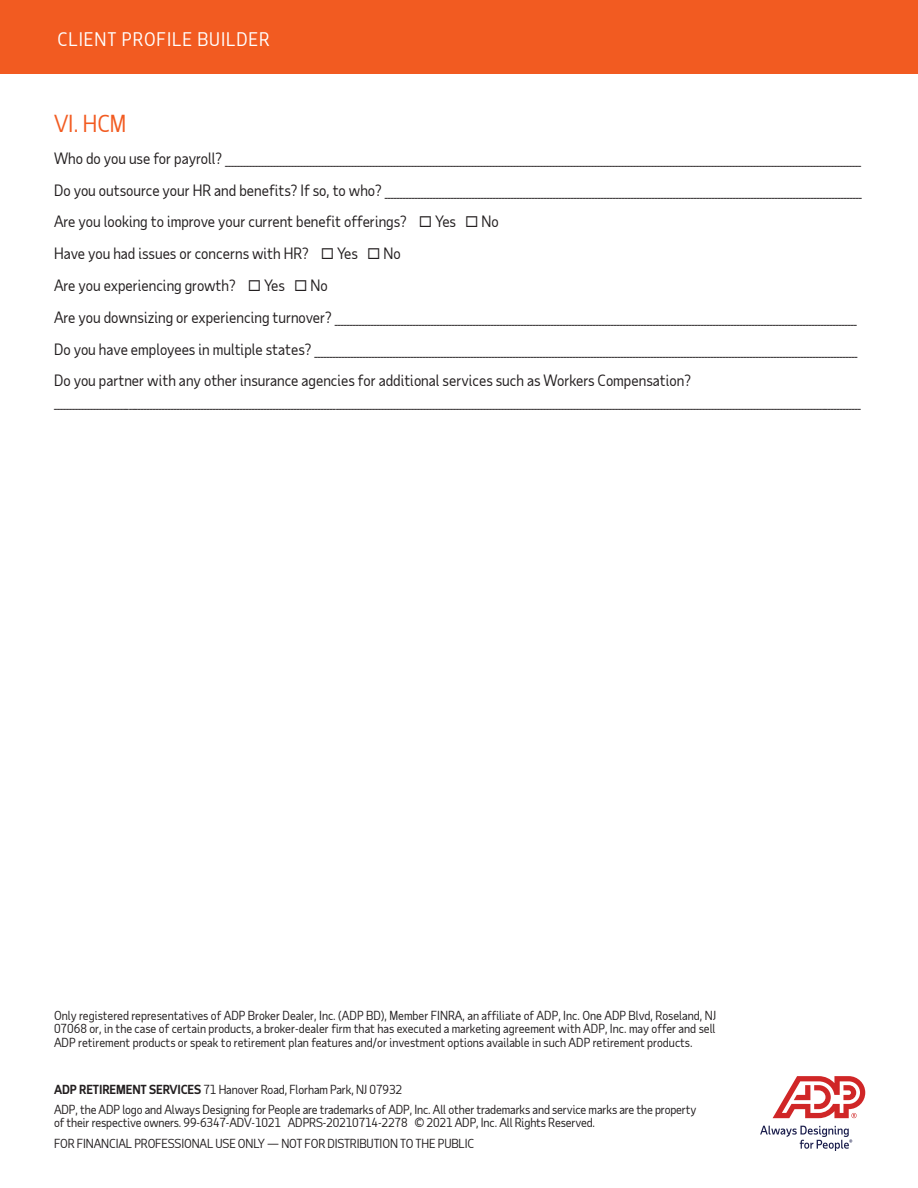
<style>
.page{position:relative;width:918px;height:1188px;background:#fff}
.page>*{position:absolute;margin:0;border:0;box-sizing:border-box;transform-origin:0 0}
._2019_-_Headlines{font:22.5px "Taub Sans";color:#f25b21}
._2019_-_RS_-_Eyebrow{font:18px "Taub Sans";letter-spacing:.05em;color:#fff}
._2019_-_Body_Copy{font:15px/21px "Taub Sans";color:#231f20}
._2019_-_Source___Foo{font:12px/13.5px "Taub Sans";letter-spacing:-.01em;color:#231f20}
.s1{font-weight:700}
</style>
<div class="page">
<div style="left:0;top:0;width:918px;height:74px;background:#f25b21"></div>
<svg style="left:760px;top:1126px;width:92px;height:25px"></svg>
<svg style="left:773px;top:1076px;width:92px;height:42px"></svg>
<p class="_2019_-_RS_-_Eyebrow" style="left:58px;top:28px;width:213px">CLIENT PROFILE BUILDER</p>
<p class="_2019_-_Headlines" style="left:54px;top:109px;width:74px">VI. HCM</p>
<p class="_2019_-_Body_Copy" style="left:54px;top:147px;width:809px">Who do you use for payroll? ____________________________________________________________________________________________________________________________________________________________________________________________________________________</p>
<p class="_2019_-_Body_Copy" style="left:54px;top:179px;width:809px">Do you outsource your HR and benefits? If so, to who? _______________________________________________________________________________________________________________________________________________________________</p>
<p class="_2019_-_Body_Copy" style="left:54px;top:211px;width:446px">Are you looking to improve your current benefit offerings? ◻ Yes ◻ No</p>
<p class="_2019_-_Body_Copy" style="left:54px;top:243px;width:348px">Have you had issues or concerns with HR? ◻ Yes ◻ No</p>
<p class="_2019_-_Body_Copy" style="left:54px;top:275px;width:275px">Are you experiencing growth? ◻ Yes ◻ No</p>
<p class="_2019_-_Body_Copy" style="left:54px;top:306px;width:804px">Are you downsizing or experiencing turnover? ______________________________________________________________________________________________________________________________________________________________________________</p>
<p class="_2019_-_Body_Copy" style="left:54px;top:338px;width:805px">Do you have employees in multiple states? _____________________________________________________________________________________________________________________________________________________________________________________</p>
<p class="_2019_-_Body_Copy" style="left:54px;top:370px;width:808px">Do you partner with any other insurance agencies for additional services such as Workers Compensation? _____________________________________________________________________________________________________________________________________________________________________________________________________________________________________________________________________________</p>
<p class="_2019_-_Source___Foo" style="left:54px;top:1008px;width:664px;text-align:justify">Only registered representatives of ADP Broker Dealer, Inc. (ADP BD), Member FINRA, an affiliate of ADP, Inc. One ADP Blvd, Roseland, NJ 07068 or, in the case of certain products, a broker-dealer firm that has executed a marketing agreement with ADP, Inc. may offer and sell ADP retirement products or speak to retirement plan features and/or investment options available in such ADP retirement products.</p>
<p class="_2019_-_Source___Foo" style="left:54px;top:1082px;width:350px"><span class="s1">ADP RETIREMENT SERVICES</span> 71 Hanover Road, Florham Park, NJ 07932</p>
<p class="_2019_-_Source___Foo" style="left:54px;top:1102px;width:644px">ADP, the ADP logo and Always Designing for People are trademarks of ADP, Inc. All other trademarks and service marks are the property of their respective owners. 99-6347-ADV-1021 ADPRS-20210714-2278 © 2021 ADP, Inc. All Rights Reserved.</p>
<p class="_2019_-_Source___Foo" style="left:54px;top:1136px;width:422px">FOR FINANCIAL PROFESSIONAL USE ONLY — NOT FOR DISTRIBUTION TO THE PUBLIC</p>
</div>
